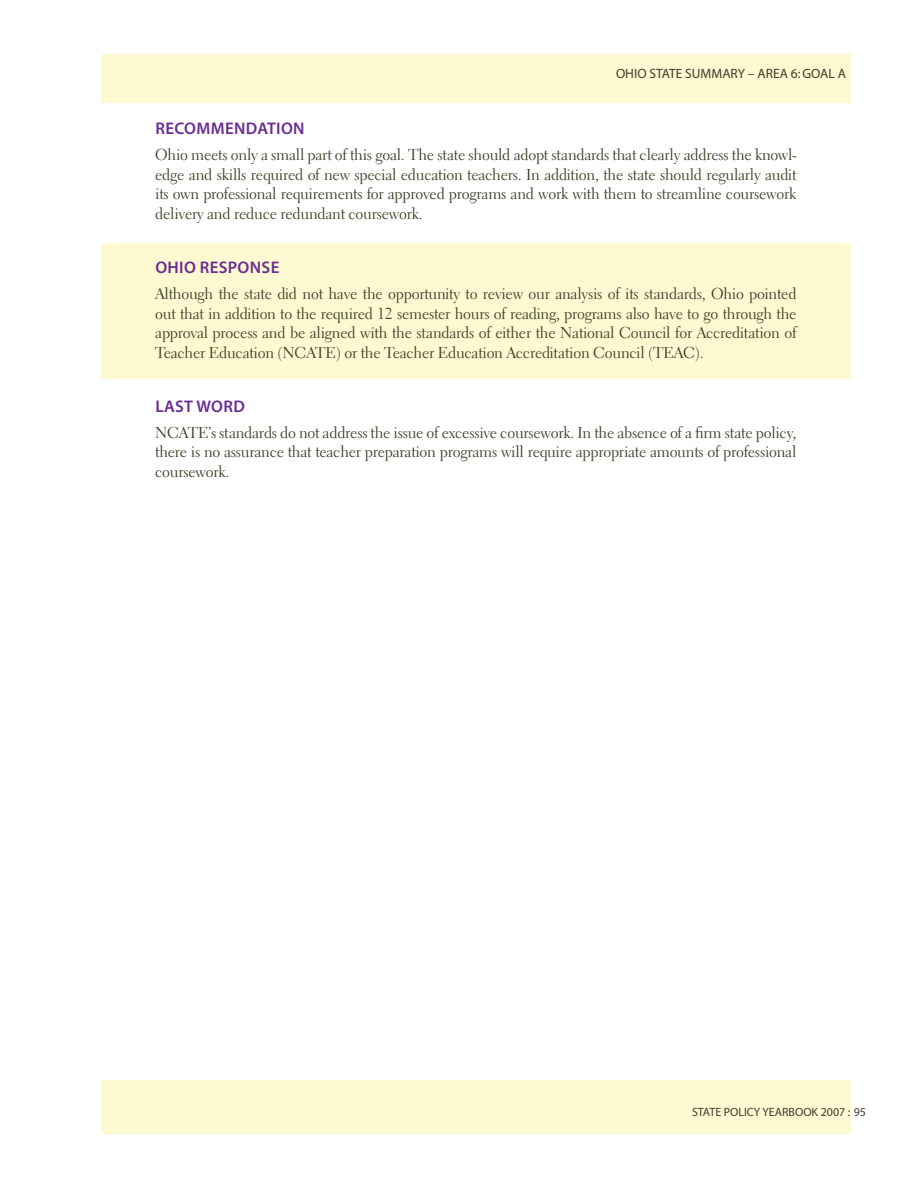
<style>
.page{position:relative;width:918px;height:1188px;background:#fff}
.page>*{position:absolute;margin:0;border:0;box-sizing:border-box;transform-origin:0 0}
.t1{font:600 16.8px "Myriad Pro";letter-spacing:.02em;color:#6a2c91}
.t2{font:15.75px/19.5px "Electra LH";letter-spacing:-.015em;color:#3f3e29;text-align:justify}
.t3{font:13.5px "Myriad";color:#3f3e29}
.t4{font:12px "Myriad";color:#3f3e29}
</style>
<div class="page">
<div style="left:101px;top:54px;width:749px;height:1080px;background:#fdf9d1"></div>
<div style="left:70px;top:104px;width:818px;height:139px;background:#fff"></div>
<div style="left:87px;top:379px;width:797px;height:701px;background:#fff"></div>
<p class="t3" style="left:616px;top:66px;width:150px">OHIO STATE SUMMARY – AREA</p>
<p class="t3" style="left:791px;top:66px;width:57px">6: GOAL A</p>
<p class="t1" style="left:155px;top:118px;width:148px">RECOMMENDATION</p>
<p class="t2" style="left:155px;top:145px;width:643px">Ohio meets only a small part of this goal. The state should adopt standards that clearly address the knowl&shy;edge and skills required of new special education teachers. In addition, the state should regularly audit its own professional requirements for approved programs and work with them to streamline coursework delivery and reduce redundant coursework.</p>
<p class="t1" style="left:155px;top:257px;width:125px">OHIO RESPONSE</p>
<p class="t2" style="left:155px;top:284px;width:643px">Although the state did not have the opportunity to review our analysis of its standards, Ohio pointed out that in addition to the required 12 semester hours of reading, programs also have to go through the approval process and be aligned with the standards of either the National Council for Accreditation of Teacher Education (NCATE) or the Teacher Education Accreditation Council (TEAC).</p>
<p class="t1" style="left:155px;top:395px;width:20px">LAST</p>
<p class="t1" style="left:196px;top:395px;width:50px">WORD</p>
<p class="t2" style="left:155px;top:423px;width:643px">NCATE’s standards do not address the issue of excessive coursework. In the absence of a firm state policy, there is no assurance that teacher preparation programs will require appropriate amounts of professional coursework.</p>
<p class="t4" style="left:692px;top:1106px;width:169px">STATE POLICY YEARBOOK 2007 : 95</p>
</div>
